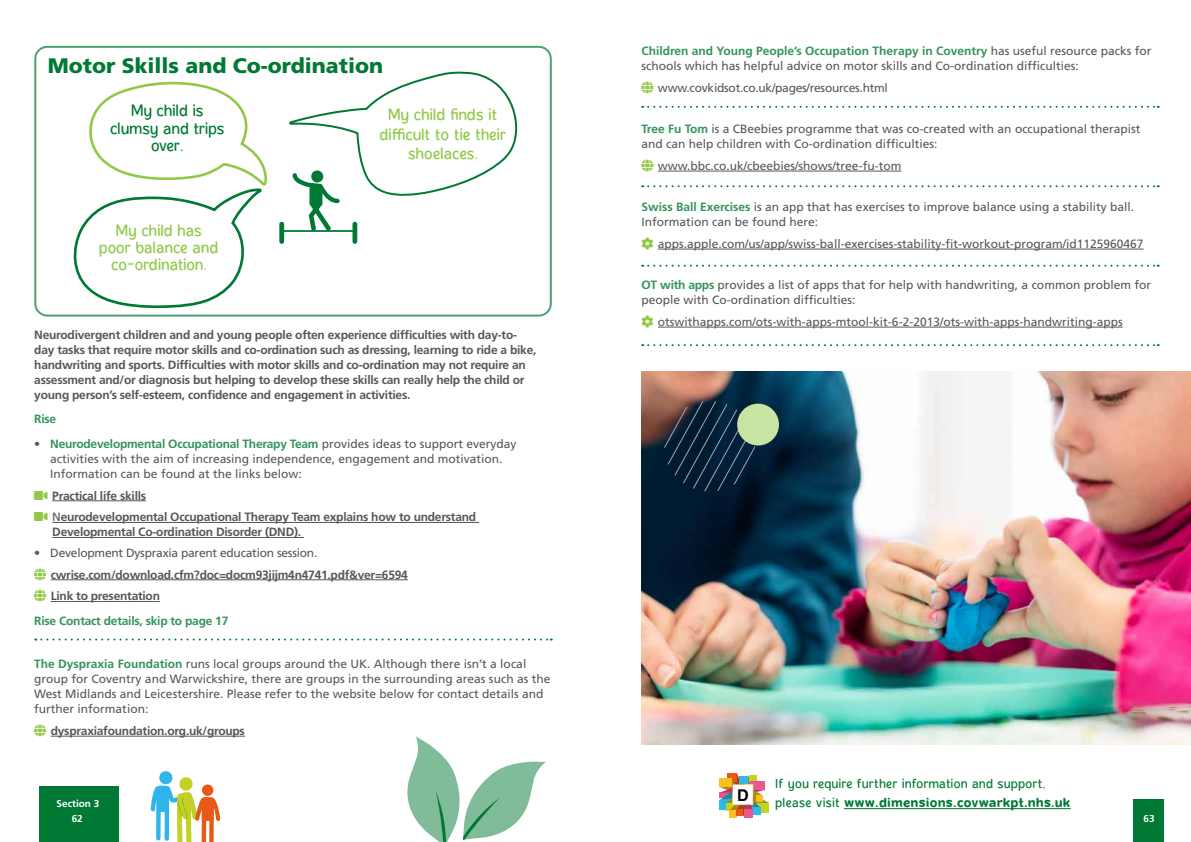
<style>
.page{position:relative;width:1191px;height:842px;background:#fff}
.page>*{position:absolute;margin:0;border:0;box-sizing:border-box;transform-origin:0 0}
.t1{font:900 21px "Frutiger";color:#007934}
.t2{font:19.4px/19.4px "Banda Niera";letter-spacing:-.03em;color:#91c947;text-align:center}
.t3{font:19.4px/17.4px "Banda Niera";letter-spacing:-.03em;color:#007934;text-align:center}
.t4{font:700 16.2px "Arial";color:#000}
.t5{font:15.5px/18.6px "Banda Niera";letter-spacing:-.01em;color:#007934}
.t6{font:12px/15px "Frutiger";color:#575756}
.t7{font:700 12px/15px "Frutiger";letter-spacing:-.02em;color:#575756}
.t8{font:12px "Frutiger";letter-spacing:-.02em;color:#575756}
.t9{font:700 12px/24.7px "Frutiger";letter-spacing:-.02em;color:#33935d}
.t10{font:700 10px/14.8px "Frutiger";color:#fff;text-align:center}
.s1{font-weight:700;color:#33935d}
.s2{color:#91c947}
.s3{font-weight:400}
.s4{color:#575756}
.s5{font-weight:700}
</style>
<div class="page">
<div style="left:39px;top:787px;width:80px;height:55px;background:#007934"></div>
<svg style="left:407px;top:736px;width:139px;height:106px"></svg>
<div style="left:1133px;top:799px;width:30px;height:43px;background:#007934"></div>
<div style="left:34px;top:46px;width:518px;height:271px;border:2px solid #4da171;border-radius:12px"></div>
<svg style="left:35px;top:638px;width:517px;height:2px"></svg>
<svg style="left:642px;top:106px;width:516px;height:2px"></svg>
<svg style="left:642px;top:185px;width:516px;height:2px"></svg>
<svg style="left:642px;top:265px;width:516px;height:2px"></svg>
<svg style="left:642px;top:344px;width:516px;height:2px"></svg>
<svg style="left:73px;top:81px;width:194px;height:228px"></svg>
<hr style="left:52px;top:500px;width:94px;height:1px;background:#575756">
<hr style="left:52px;top:522px;width:427px;height:1px;background:#575756">
<hr style="left:52px;top:537px;width:252px;height:1px;background:#575756">
<hr style="left:51px;top:579px;width:357px;height:1px;background:#575756">
<hr style="left:51px;top:601px;width:109px;height:1px;background:#575756">
<hr style="left:51px;top:736px;width:194px;height:1px;background:#575756">
<hr style="left:658px;top:171px;width:243px;height:1px;background:#575756">
<hr style="left:658px;top:249px;width:485px;height:1px;background:#575756">
<hr style="left:658px;top:327px;width:464px;height:1px;background:#575756">
<img style="left:641px;top:372px;width:550px;height:373px">
<div style="left:159px;top:771px;width:13px;height:13px;background:#2eb5eb;border-radius:50%"></div>
<div style="left:179px;top:777px;width:14px;height:14px;background:#c2d124;border-radius:50%"></div>
<svg style="left:151px;top:785px;width:69px;height:57px"></svg>
<div style="left:202px;top:784px;width:11px;height:12px;background:#e85917;border-radius:50%"></div>
<svg style="left:664px;top:401px;width:91px;height:90px;background:#162b3e"></svg>
<div style="left:737px;top:404px;width:42px;height:41px;background:#c8e4a3;border-radius:50%"></div>
<svg style="left:289px;top:71px;width:228px;height:160px"></svg>
<div style="left:311px;top:170px;width:12px;height:12px;background:#007934;border-radius:50%"></div>
<hr style="left:284px;top:230px;width:72px;height:2px;background:#007934">
<div style="left:279px;top:222px;width:5px;height:22px;background:#007934;border-radius:2px"></div>
<div style="left:352px;top:222px;width:5px;height:22px;background:#007934;border-radius:2px"></div>
<hr style="left:844px;top:808px;width:226px;height:1px;background:#007934">
<div style="left:729px;top:810px;width:8px;height:7px;background:#fcbf22"></div>
<div style="left:744px;top:809px;width:8px;height:8px;background:#eb568f"></div>
<svg style="left:719px;top:774px;width:50px;height:42px"></svg>
<h1 class="t1" style="left:48px;top:53px;width:337px">Motor Skills and Co-ordination</h1>
<h2 class="t3" style="left:110px;top:102px;width:117px">My child is clumsy and trips over.</h2>
<h2 class="t2" style="left:99px;top:222px;width:121px;line-height:17.4px">My child has poor balance and co-ordination.</h2>
<h2 class="t2" style="left:379px;top:106px;width:129px">My child finds it difficult to tie their shoelaces.</h2>
<p class="t7" style="left:34px;top:328px;width:503px">Neurodivergent children and and young people often experience difficulties with day-to&shy;day tasks that require motor skills and co-ordination such as dressing, learning to ride a bike, handwriting and sports. Difficulties with motor skills and co-ordination may not require an assessment and/or diagnosis but helping to develop these skills can really help the child or young person’s self-esteem, confidence and engagement in activities.</p>
<p class="t9" style="left:34px;top:407px;width:23px">Rise</p>
<p class="t6" style="left:50px;top:436px;width:468px;text-indent:-16px">• <span class="s1">Neurodevelopmental Occupational Therapy Team</span> provides ideas to support everyday activities with the aim of increasing independence, engagement and motivation.<br>Information can be found at the links below:</p>
<p class="t7" style="left:34px;top:488px;width:113px"><span class="s2">❖□</span> Practical life skills</p>
<p class="t7" style="left:52px;top:509px;width:425px;text-indent:-18px"><span class="s2">❖□</span> <span class="s3">N</span>eurodevelopmental Occupational Therapy Team explains how to understand<br>Developmental Co-ordination Disorder (DND).</p>
<p class="t8" style="left:34px;top:546px;width:285px">• Development Dyspraxia parent education session.</p>
<p class="t7" style="left:34px;top:567px;width:375px"><span class="s2">●□</span> cwrise.com/download.cfm?doc=docm93jijm4n4741.pdf&amp;ver=6594</p>
<p class="t9" style="left:34px;top:584px;width:196px"><span class="s2">●□</span> <span class="s4">Link to presentation<br></span>Rise Contact details, skip to page 17</p>
<p class="t6" style="left:34px;top:656px;width:517px"><span class="s1">The Dyspraxia Foundation</span> runs local groups around the UK. Although there isn’t a local group for Coventry and Warwickshire, there are groups in the surrounding areas such as the West Midlands and Leicestershire. Please refer to the website below for contact details and further information:</p>
<p class="t7" style="left:34px;top:723px;width:212px"><span class="s2">●□</span> dyspraxiafoundation.org.uk/groups</p>
<p class="t10" style="left:57px;top:796px;width:44px">Section 3<br>62</p>
<p class="t6" style="left:641px;top:43px;width:511px"><span class="s1">Children and Young People’s Occupation Therapy in Coventry</span> has useful resource packs for schools which has helpful advice on motor skills and Co-ordination difficulties:</p>
<p class="t8" style="left:641px;top:81px;width:248px"><span class="s2">●□</span> www.covkidsot.co.uk/pages/resources.html</p>
<p class="t6" style="left:641px;top:121px;width:500px"><span class="s1">Tree Fu Tom</span> is a CBeebies programme that was co-created with an occupational therapist and can help children with Co-ordination difficulties:</p>
<p class="t6" style="left:641px;top:158px;width:261px"><span class="s2">●□</span> www.bbc.co.uk/cbeebies/shows/tree-fu-tom</p>
<p class="t6" style="left:641px;top:199px;width:494px"><span class="s1">Swiss Ball Exercises</span> is an app that has exercises to improve balance using a stability ball.<br>Information can be found here:</p>
<p class="t6" style="left:641px;top:236px;width:503px"><span class="s2">□</span> apps.apple.com/us/app/swiss-ball-exercises-stability-fit-workout-program/id1125960467</p>
<p class="t6" style="left:641px;top:277px;width:511px"><span class="s1">OT with apps</span> provides a list of apps that for help with handwriting, a common problem for people with Co-ordination difficulties:</p>
<p class="t6" style="left:641px;top:314px;width:483px"><span class="s2">□</span> otswithapps.com/ots-with-apps-mtool-kit-6-2-2013/ots-with-apps-handwriting-apps</p>
<h3 class="t4" style="left:737px;top:784px;width:13px">D</h3>
<p class="t5" style="left:775px;top:775px;width:297px">If you require further information and support, please visit <span class="s5">www.dimensions.covwarkpt.nhs.uk</span></p>
<p class="t10" style="left:1143px;top:811px;width:13px">63</p>
</div>
